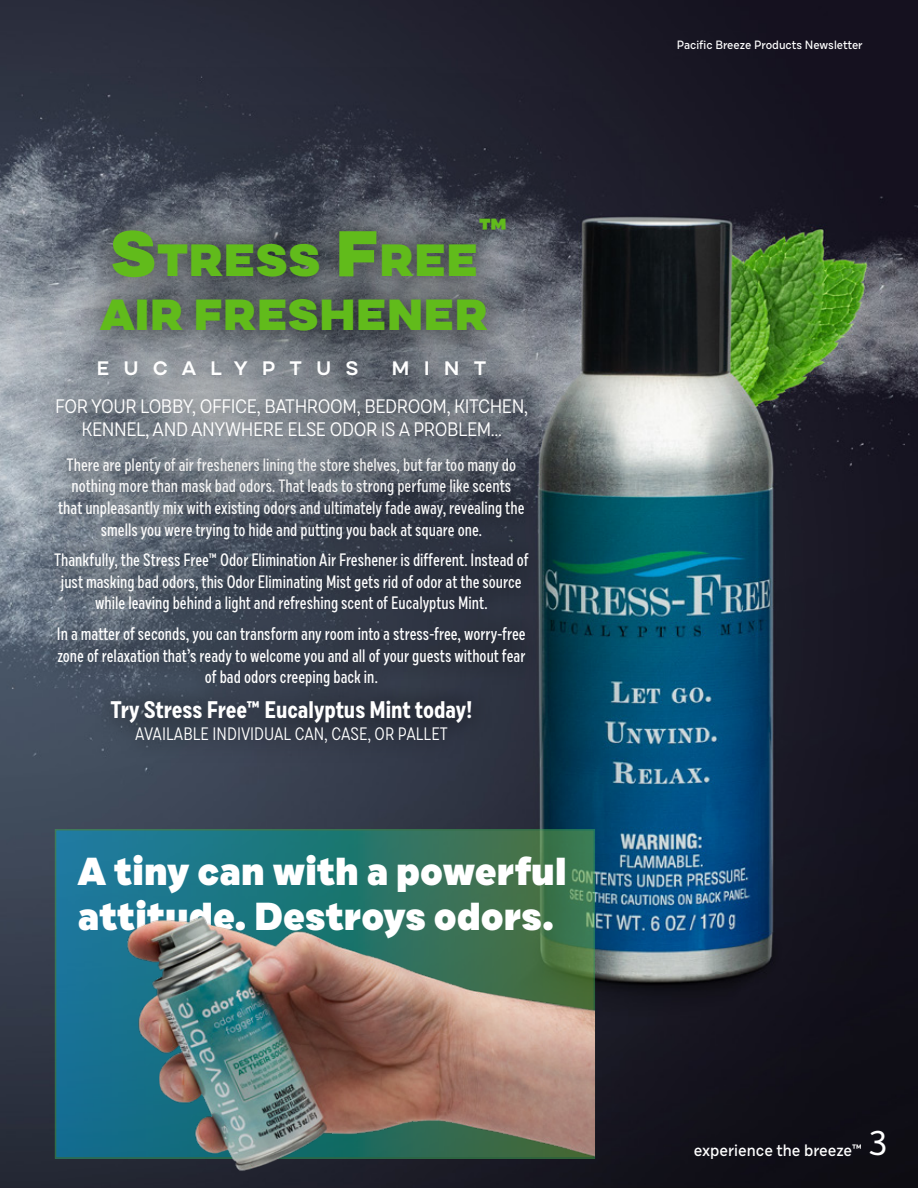
<style>
.page{position:relative;width:918px;height:1188px;background:#fff}
.page>*{position:absolute;margin:0;border:0;box-sizing:border-box;transform-origin:0 0}
.t1{font:900 45.15px "Draft A";color:#61bb1b}
.t2{font:900 43.5px "Draft A";color:#61bb1b}
.t3{font:900 39px/45px "Draft C";color:#fff}
.t4{font:900 37.65px "Draft A";color:#61bb1b}
.t5{font:700 24px "Draft F";color:#fff}
.t6{font:19.5px/23.4px "Draft E";letter-spacing:-.02em;color:#fff;text-align:center}
.t7{font:600 19.5px "Draft B";letter-spacing:.72em;color:#fff}
.t8{font:500 18px/21.6px "Draft G";color:#fff;text-align:center}
.t9{font:18px "Draft F";color:#fff}
.t10{font:500 16.5px "Draft D";color:#fff}
.t11{font:500 12px "Draft D";color:#fff}
.s1{font-size:64.5px}
.s2{font-family:"Verb Cond";font-weight:400;font-size:34.2px}
</style>
<div class="page">
<img style="left:0;top:0;width:918px;height:1188px">
<div style="left:34px;top:437px;width:515px;height:325px;background:#000;opacity:.75"></div>
<svg style="left:58px;top:832px;width:534px;height:324px;background:#207485"></svg>
<svg style="left:0;top:66px;width:663px;height:546px;background:#535b64"></svg>
<img style="left:121px;top:860px;width:474px;height:318px">
<h3 class="t4" style="left:478px;top:208px;width:31px">™</h3>
<h1 class="t1" style="left:110px;top:231px;width:370px"><span class="s1">S</span>TRESS <span class="s1">F</span>REE</h1>
<h2 class="t2" style="left:100px;top:287px;width:390px">AIR FRESHENER</h2>
<p class="t7" style="left:97px;top:356px;width:264px">EUCALYPTUS</p>
<p class="t7" style="left:392px;top:356px;width:96px">MINT</p>
<p class="t6" style="left:55px;top:395px;width:474px">FOR YOUR LOBBY, OFFICE, BATHROOM, BEDROOM, KITCHEN,<br>KENNEL, AND ANYWHERE ELSE ODOR IS A PROBLEM...</p>
<p class="t8" style="left:58px;top:454px;width:468px">There are plenty of air fresheners lining the store shelves, but far too many do nothing more than mask bad odors. That leads to strong perfume like scents that unpleasantly mix with existing odors and ultimately fade away, revealing the smells you were trying to hide and putting you back at square one.</p>
<p class="t8" style="left:54px;top:550px;width:476px">Thankfully, the Stress Free™ Odor Elimination Air Freshener is different. Instead of just masking bad odors, this Odor Eliminating Mist gets rid of odor at the source while leaving behind a light and refreshing scent of Eucalyptus Mint.</p>
<p class="t8" style="left:57px;top:624px;width:470px">In a matter of seconds, you can transform any room into a stress-free, worry-free zone of relaxation that’s ready to welcome you and all of your guests without fear of bad odors creeping back in.</p>
<h3 class="t5" style="left:111px;top:695px;width:363px">Try Stress Free™ Eucalyptus Mint today!</h3>
<p class="t9" style="left:135px;top:723px;width:314px">AVAILABLE INDIVIDUAL CAN, CASE, OR PALLET</p>
<h3 class="t3" style="left:78px;top:850px;width:490px">A tiny can with a powerful attitude. Destroys odors.</h3>
<p class="t11" style="left:677px;top:38px;width:187px">Pacific Breeze Products Newsletter</p>
<p class="t10" style="left:694px;top:1140px;width:195px">experience the breeze™ <span class="s2">3</span></p>
</div>
